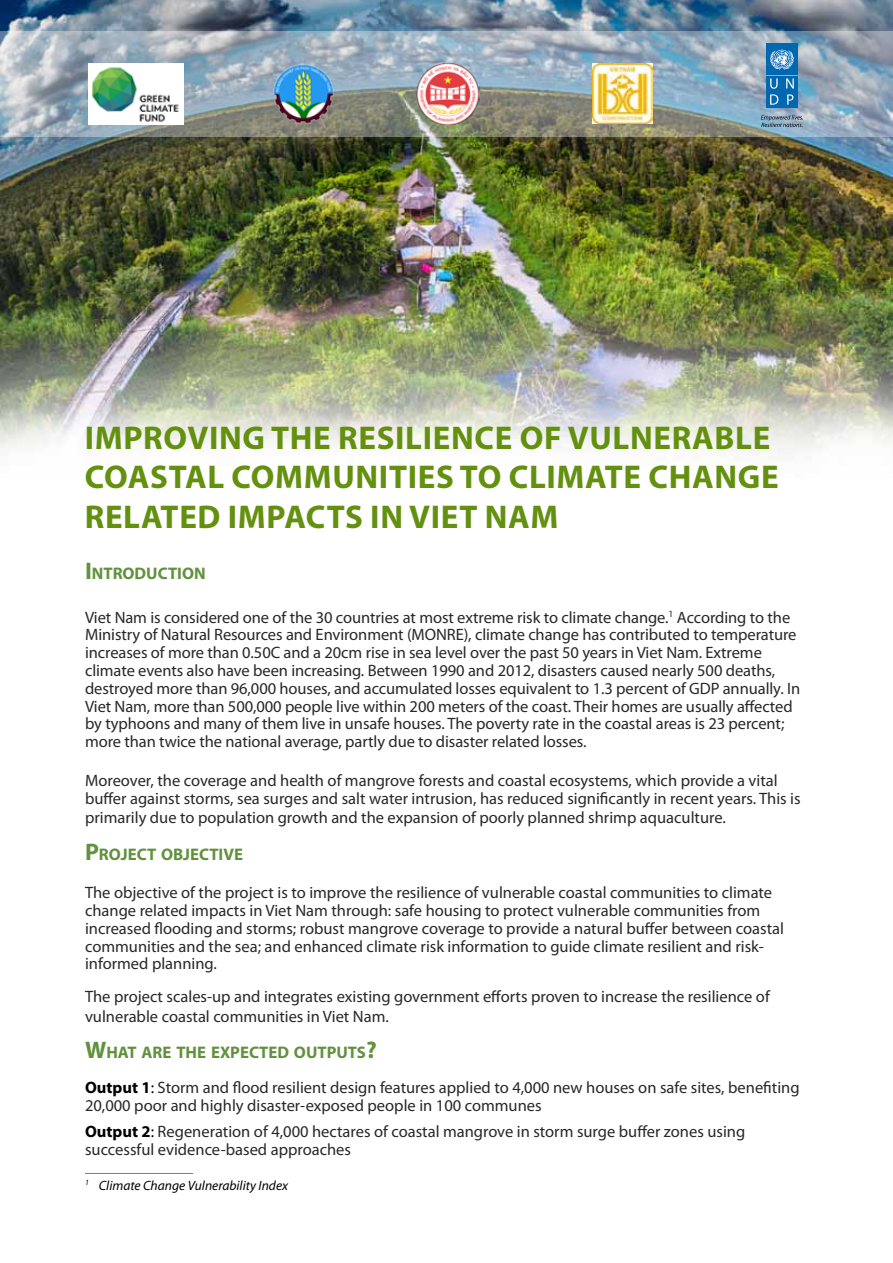
<style>
.page{position:relative;width:893px;height:1263px;background:#fff}
.page>*{position:absolute;margin:0;border:0;box-sizing:border-box;transform-origin:0 0}
.t1{font:700 33px/39.6px "Myriad Pro";letter-spacing:.02em;color:#63900f}
.t2{font:700 16.8px "Myriad Pro";color:#62913e}
.t3{font:16.5px/17.9px "Myriad Pro";color:#292829}
.t4{font:italic 13.5px "Myriad Pro";color:#000}
.s1{font-size:24px}
.s2{font-weight:700;color:#000}
.s3{color:#000}
</style>
<div class="page">
<img style="left:0;top:0;width:893px;height:460px">
<hr style="left:85px;top:1173px;width:108px;height:1px;background:#62913e">
<svg style="left:0;top:31px;width:893px;height:106px"></svg>
<div style="left:766px;top:76px;width:15px;height:15px;background:#0067b1"></div>
<div style="left:782px;top:76px;width:16px;height:15px;background:#0067b1"></div>
<div style="left:782px;top:92px;width:16px;height:15px;background:#0067b1"></div>
<svg style="left:786px;top:78px;width:8px;height:27px"></svg>
<div style="left:766px;top:92px;width:15px;height:15px;background:#0067b1"></div>
<svg style="left:770px;top:78px;width:8px;height:27px"></svg>
<div style="left:766px;top:44px;width:32px;height:31px;background:#0067b1"></div>
<svg style="left:770px;top:50px;width:24px;height:20px"></svg>
<svg style="left:761px;top:115px;width:42px;height:12px"></svg>
<img style="left:593px;top:63px;width:59px;height:61px">
<img style="left:89px;top:63px;width:94px;height:62px">
<img style="left:272px;top:63px;width:63px;height:62px">
<img style="left:417px;top:63px;width:62px;height:62px">
<h1 class="t1" style="left:85px;top:417px;width:695px">IMPROVING THE RESILIENCE OF VULNERABLE<br>COASTAL COMMUNITIES TO CLIMATE CHANGE<br>RELATED IMPACTS IN VIET NAM</h1>
<p class="t2" style="left:85px;top:563px;width:122px"><span class="s1">I</span>NTRODUCTION</p>
<p class="t3" style="left:85px;top:608px;width:717px">Viet Nam is considered one of the 30 countries at most extreme risk to climate change.<sup>1</sup> According to the Ministry of Natural Resources and Environment (MONRE), climate change has contributed to temperature increases of more than 0.50C and a 20cm rise in sea level over the past 50 years in Viet Nam. Extreme climate events also have been increasing. Between 1990 and 2012, disasters caused nearly 500 deaths, destroyed more than 96,000 houses, and accumulated losses equivalent to 1.3 percent of GDP annually. In Viet Nam, more than 500,000 people live within 200 meters of the coast. Their homes are usually affected by typhoons and many of them live in unsafe houses. The poverty rate in the coastal areas is 23 percent; more than twice the national average, partly due to disaster related losses.</p>
<p class="t3" style="left:85px;top:771px;width:717px">Moreover, the coverage and health of mangrove forests and coastal ecosystems, which provide a vital buffer against storms, sea surges and salt water intrusion, has reduced significantly in recent years. This is primarily due to population growth and the expansion of poorly planned shrimp aquaculture.</p>
<p class="t2" style="left:85px;top:843px;width:159px"><span class="s1">P</span>ROJECT OBJECTIVE</p>
<p class="t3" style="left:85px;top:883px;width:700px">The objective of the project is to improve the resilience of vulnerable coastal communities to climate change related impacts in Viet Nam through: safe housing to protect vulnerable communities from increased flooding and storms; robust mangrove coverage to provide a natural buffer between coastal communities and the sea; and enhanced climate risk information to guide climate resilient and risk&shy;informed planning.</p>
<p class="t3" style="left:85px;top:987px;width:686px;line-height:19.4px">The project scales-up and integrates existing government efforts proven to increase the resilience of vulnerable coastal communities in Viet Nam.</p>
<p class="t2" style="left:85px;top:1041px;width:293px"><span class="s1">W</span>HAT ARE THE EXPECTED OUTPUTS<span class="s1">?</span></p>
<p class="t3" style="left:85px;top:1078px;width:716px"><span class="s2">Output 1</span><span class="s3">:</span> Storm and flood resilient design features applied to 4,000 new houses on safe sites, benefiting<br>20,000 poor and highly disaster-exposed people in 100 communes</p>
<p class="t3" style="left:85px;top:1122px;width:662px"><span class="s2">Output 2</span><span class="s3">:</span> Regeneration of 4,000 hectares of coastal mangrove in storm surge buffer zones using successful evidence-based approaches</p>
<p class="t4" style="left:85px;top:1177px;width:205px"><sup>1</sup> Climate Change Vulnerability Index</p>
</div>
